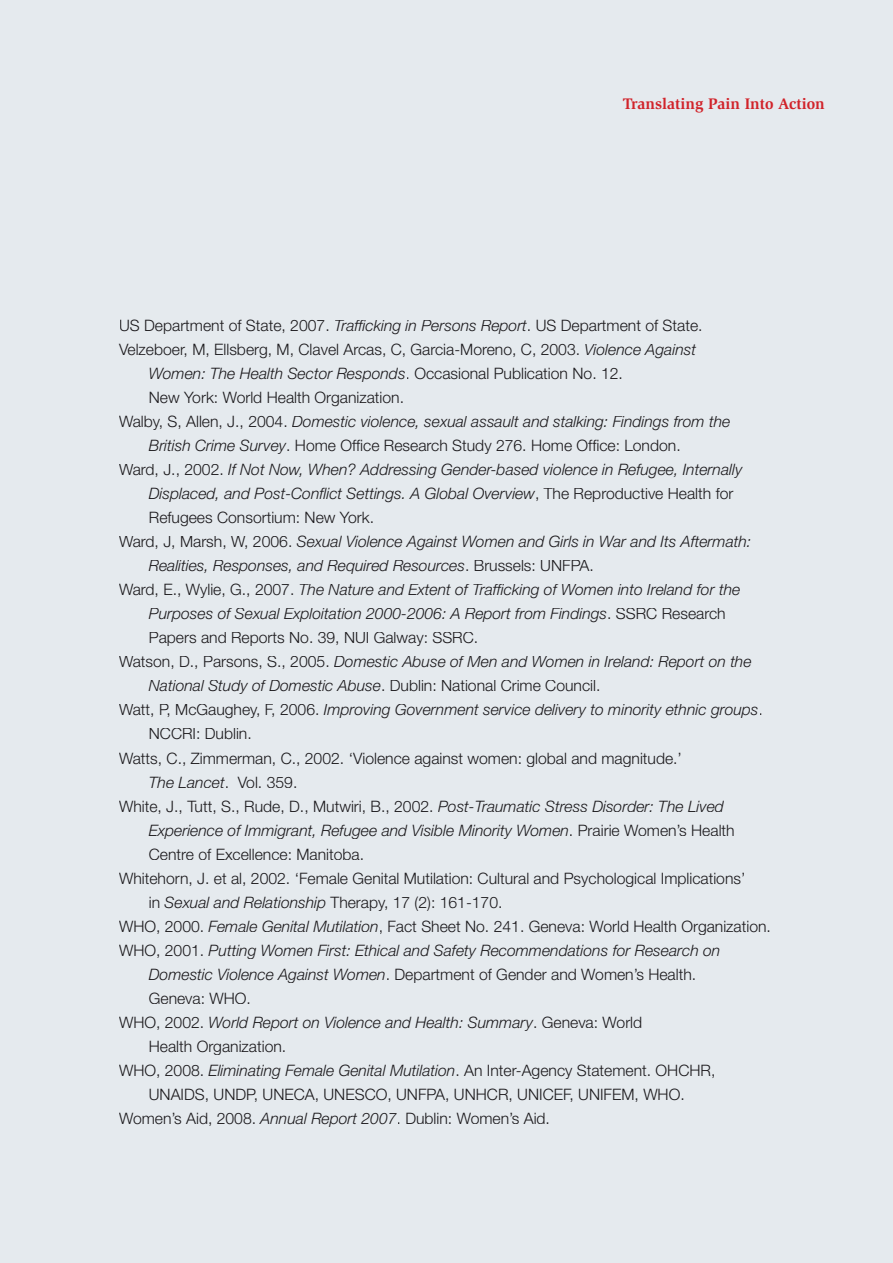
<style>
.page{position:relative;width:893px;height:1263px;background:#e5eaee}
.page>*{position:absolute;margin:0;border:0;box-sizing:border-box;transform-origin:0 0}
.t1{font:300 15.75px "Helvetica Neue";color:#1b191c}
.t2{font:italic 300 15.75px "Helvetica Neue";color:#1b191c}
.t3{font:700 15.75px "Slimbach";color:#d1232a}
.s1{font-style:italic}
.s2{font-style:normal}
</style>
<div class="page">
<p class="t3" style="left:623px;top:94px;width:204px">Translating Pain Into Action</p>
<p class="t1" style="left:119px;top:316px;width:585px">US Department of State, 2007. <span class="s1">Trafficking in Persons Report</span>. US Department of State.</p>
<p class="t1" style="left:119px;top:340px;width:578px">Velzeboer, M, Ellsberg, M, Clavel Arcas, C, Garcia-Moreno, C, 2003. <span class="s1">Violence Against</span></p>
<p class="t2" style="left:149px;top:364px;width:476px">Women: The Health Sector Responds<span class="s2">. Occasional Publication No. 12.</span></p>
<p class="t1" style="left:149px;top:388px;width:257px">New York: World Health Organization.</p>
<p class="t2" style="left:119px;top:412px;width:613px"><span class="s2">Walby, S, Allen, J., 2004.</span> Domestic violence, sexual assault and stalking: Findings from the</p>
<p class="t1" style="left:149px;top:436px;width:533px"><span class="s1">British Crime Survey</span>. Home Office Research Study 276. Home Office: London.</p>
<p class="t2" style="left:119px;top:460px;width:625px"><span class="s2">Ward, J., 2002.</span> If Not Now, When? Addressing Gender-based violence in Refugee, Internally</p>
<p class="t2" style="left:149px;top:484px;width:586px">Displaced, and Post-Conflict Settings. A Global Overview<span class="s2">, The Reproductive Health for</span></p>
<p class="t1" style="left:149px;top:508px;width:227px">Refugees Consortium: New York.</p>
<p class="t2" style="left:119px;top:532px;width:634px"><span class="s2">Ward, J, Marsh, W, 2006.</span> Sexual Violence Against Women and Girls in War and Its Aftermath:</p>
<p class="t2" style="left:149px;top:556px;width:446px">Realities, Responses, and Required Resources<span class="s2">. Brussels: UNFPA.</span></p>
<p class="t2" style="left:119px;top:580px;width:623px"><span class="s2">Ward, E., Wylie, G., 2007.</span> The Nature and Extent of Trafficking of Women into Ireland for the</p>
<p class="t2" style="left:149px;top:604px;width:578px">Purposes of Sexual Exploitation 2000-2006: A Report from Findings<span class="s2">. SSRC Research</span></p>
<p class="t1" style="left:149px;top:628px;width:331px">Papers and Reports No. 39, NUI Galway: SSRC.</p>
<p class="t2" style="left:119px;top:652px;width:634px"><span class="s2">Watson, D., Parsons, S., 2005.</span> Domestic Abuse of Men and Women in Ireland: Report on the</p>
<p class="t1" style="left:149px;top:676px;width:453px"><span class="s1">National Study of Domestic Abuse</span>. Dublin: National Crime Council.</p>
<p class="t2" style="left:119px;top:700px;width:645px"><span class="s2">Watt, P, McGaughey, F, 2006.</span> Improving Government service delivery to minority ethnic groups<span class="s2">.</span></p>
<p class="t1" style="left:149px;top:724px;width:104px">NCCRI: Dublin.</p>
<p class="t1" style="left:119px;top:748px;width:564px">Watts, C., Zimmerman, C., 2002. ‘Violence against women: global and magnitude.’</p>
<p class="t2" style="left:149px;top:772px;width:150px">The Lancet<span class="s2">. Vol. 359.</span></p>
<p class="t1" style="left:119px;top:796px;width:606px">White, J., Tutt, S., Rude, D., Mutwiri, B., 2002. <span class="s1">Post-Traumatic Stress Disorder: The Lived</span></p>
<p class="t2" style="left:149px;top:820px;width:587px">Experience of Immigrant, Refugee and Visible Minority Women<span class="s2">. Prairie Women’s Health</span></p>
<p class="t1" style="left:149px;top:844px;width:217px">Centre of Excellence: Manitoba.</p>
<p class="t1" style="left:119px;top:868px;width:628px">Whitehorn, J. et al, 2002. ‘Female Genital Mutilation: Cultural and Psychological Implications’</p>
<p class="t1" style="left:149px;top:892px;width:355px">in <span class="s1">Sexual and Relationship</span> Therapy, 17 (2): 161-170.</p>
<p class="t1" style="left:119px;top:916px;width:653px">WHO, 2000. <span class="s1">Female Genital Mutilation</span>, Fact Sheet No. 241. Geneva: World Health Organization.</p>
<p class="t2" style="left:119px;top:940px;width:603px"><span class="s2">WHO, 2001.</span> Putting Women First: Ethical and Safety Recommendations for Research on</p>
<p class="t1" style="left:149px;top:964px;width:549px"><span class="s1">Domestic Violence Against Women</span>. Department of Gender and Women’s Health.</p>
<p class="t1" style="left:149px;top:988px;width:104px">Geneva: WHO.</p>
<p class="t2" style="left:119px;top:1012px;width:525px"><span class="s2">WHO, 2002.</span> World Report on Violence and Health: Summary<span class="s2">. Geneva: World</span></p>
<p class="t1" style="left:149px;top:1036px;width:139px">Health Organization.</p>
<p class="t1" style="left:119px;top:1060px;width:598px">WHO, 2008. <span class="s1">Eliminating Female Genital Mutilation</span>. An Inter-Agency Statement. OHCHR,</p>
<p class="t1" style="left:149px;top:1084px;width:537px">UNAIDS, UNDP, UNECA, UNESCO, UNFPA, UNHCR, UNICEF, UNIFEM, WHO.</p>
<p class="t1" style="left:119px;top:1108px;width:432px">Women’s Aid, 2008. <span class="s1">Annual Report 2007</span>. Dublin: Women’s Aid.</p>
</div>
